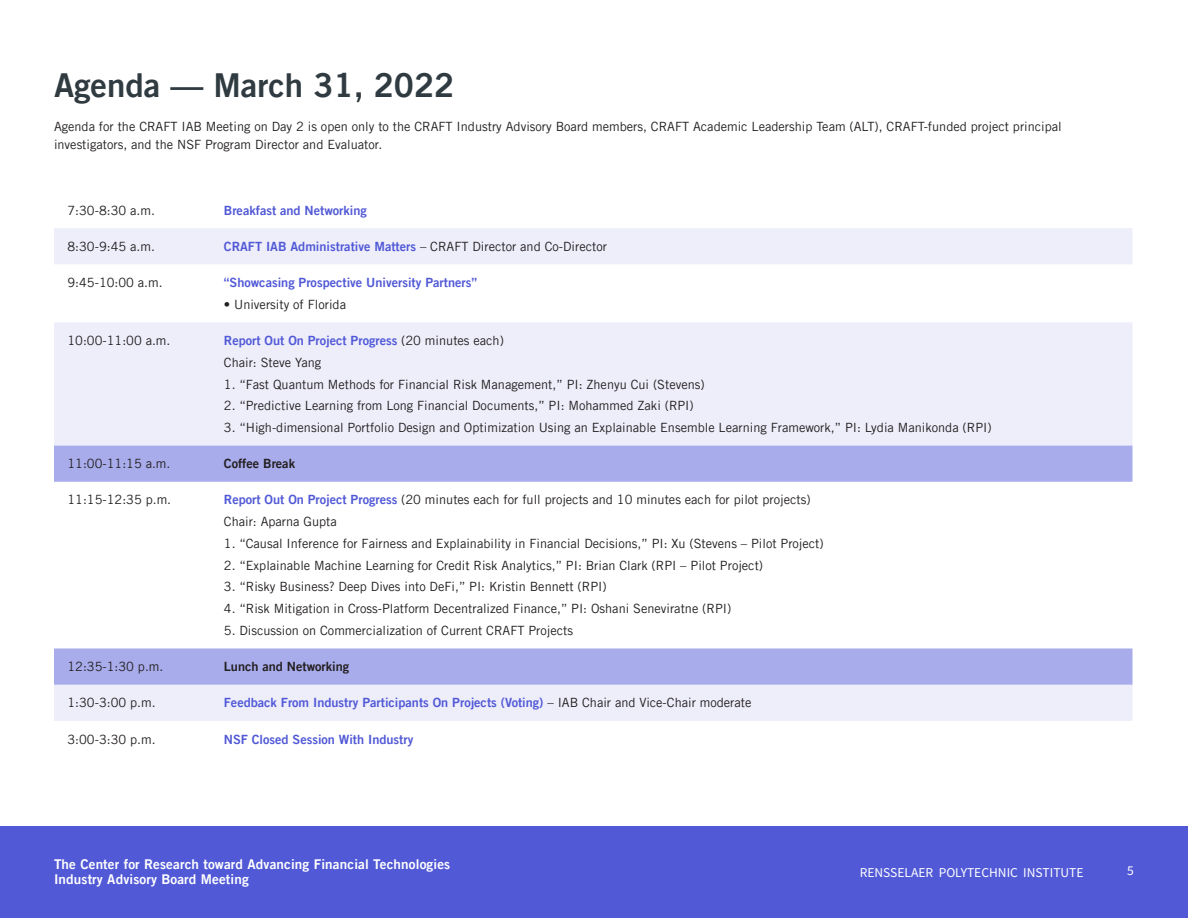
<style>
.page{position:relative;width:1188px;height:918px;background:#fff}
.page>*{position:absolute;margin:0;border:0;box-sizing:border-box;transform-origin:0 0}
.t1{font:33px "Trade Gothic LT Pro Bd 2";color:#2f3b41}
.t2{font:13.5px/15px "Trade Gothic LT Pro Bd 2";letter-spacing:.01em;color:#fff}
.t3{font:13.5px "Source Sans Pro";color:#fff}
.Body{font:12.75px/18px "Trade Gothic LT Pro";color:#231f20}
.Body-2{font:12.75px "Trade Gothic LT Pro Bd 2";color:#5159d6}
.Body-3{font:12.75px "Trade Gothic LT Pro Bd 2";color:#231f20}
.s1{font-family:"Trade Gothic LT Pro";color:#231f20}
.s2{font-family:"Trade Gothic LT Pro Bd 2";color:#5159d6}
</style>
<div class="page">
<div style="left:0;top:826px;width:1188px;height:92px;background:#5159d6"></div>
<svg style="left:54px;top:228px;width:1078px;height:493px;fill:#eeeefb"></svg>
<svg style="left:54px;top:446px;width:1078px;height:239px"></svg>
<p class="t1" style="left:54px;top:65px;width:402px">Agenda — March 31, 2022</p>
<p class="Body" style="left:54px;top:117px;width:1009px">Agenda for the CRAFT IAB Meeting on Day 2 is open only to the CRAFT Industry Advisory Board members, CRAFT Academic Leadership Team (ALT), CRAFT-funded project principal investigators, and the NSF Program Director and Evaluator.</p>
<p class="Body" style="left:68px;top:201px;width:89px">7:30-8:30 a.m.</p>
<p class="Body-2" style="left:224px;top:202px;width:145px">Breakfast and Networking</p>
<p class="Body" style="left:68px;top:237px;width:89px">8:30-9:45 a.m.</p>
<p class="Body-2" style="left:224px;top:238px;width:385px">CRAFT IAB Administrative Matters <span class="s1">– CRAFT Director and Co-Director</span></p>
<p class="Body" style="left:68px;top:273px;width:97px">9:45-10:00 a.m.</p>
<p class="Body-2" style="left:224px;top:275px;width:255px">“Showcasing Prospective University Partners”</p>
<p class="Body" style="left:224px;top:295px;width:124px">• University of Florida</p>
<p class="Body" style="left:68px;top:331px;width:105px">10:00-11:00 a.m.</p>
<p class="Body-2" style="left:224px;top:333px;width:282px">Report Out On Project Progress <span class="s1">(20 minutes each)</span></p>
<p class="Body" style="left:224px;top:353px;width:99px">Chair: Steve Yang</p>
<p class="Body" style="left:224px;top:375px;width:482px">1. “Fast Quantum Methods for Financial Risk Management,” PI: Zhenyu Cui (Stevens)</p>
<p class="Body" style="left:224px;top:397px;width:471px">2. “Predictive Learning from Long Financial Documents,” PI: Mohammed Zaki (RPI)</p>
<p class="Body" style="left:224px;top:418px;width:769px">3. “High-dimensional Portfolio Design and Optimization Using an Explainable Ensemble Learning Framework,” PI: Lydia Manikonda (RPI)</p>
<p class="Body" style="left:68px;top:455px;width:105px">11:00-11:15 a.m.</p>
<p class="Body-3" style="left:224px;top:456px;width:73px">Coffee Break</p>
<p class="Body" style="left:68px;top:491px;width:105px">11:15-12:35 p.m.</p>
<p class="Body" style="left:224px;top:491px;width:588px"><span class="s2">Report Out On Project Progress</span> (20 minutes each for full projects and 10 minutes each for pilot projects)</p>
<p class="Body" style="left:224px;top:513px;width:114px">Chair: Aparna Gupta</p>
<p class="Body" style="left:224px;top:534px;width:601px">1. “Causal Inference for Fairness and Explainability in Financial Decisions,” PI: Xu (Stevens – Pilot Project)</p>
<p class="Body" style="left:224px;top:556px;width:541px">2. “Explainable Machine Learning for Credit Risk Analytics,” PI: Brian Clark (RPI – Pilot Project)</p>
<p class="Body" style="left:224px;top:578px;width:384px">3. “Risky Business? Deep Dives into DeFi,” PI: Kristin Bennett (RPI)</p>
<p class="Body" style="left:224px;top:600px;width:509px">4. “Risk Mitigation in Cross-Platform Decentralized Finance,” PI: Oshani Seneviratne (RPI)</p>
<p class="Body" style="left:224px;top:621px;width:351px">5. Discussion on Commercialization of Current CRAFT Projects</p>
<p class="Body" style="left:68px;top:657px;width:97px">12:35-1:30 p.m.</p>
<p class="Body-3" style="left:224px;top:659px;width:127px">Lunch and Networking</p>
<p class="Body" style="left:68px;top:694px;width:90px">1:30-3:00 p.m.</p>
<p class="Body-2" style="left:224px;top:695px;width:529px">Feedback From Industry Participants On Projects (Voting) <span class="s1">– IAB Chair and Vice-Chair moderate</span></p>
<p class="Body" style="left:68px;top:730px;width:90px">3:00-3:30 p.m.</p>
<p class="Body-2" style="left:224px;top:731px;width:191px">NSF Closed Session With Industry</p>
<p class="t2" style="left:54px;top:857px;width:398px">The Center for Research toward Advancing Financial Technologies<br>Industry Advisory Board Meeting</p>
<p class="t3" style="left:860px;top:864px;width:225px">RENSSELAER POLYTECHNIC INSTITUTE</p>
<p class="t3" style="left:1127px;top:862px;width:8px">5</p>
</div>
